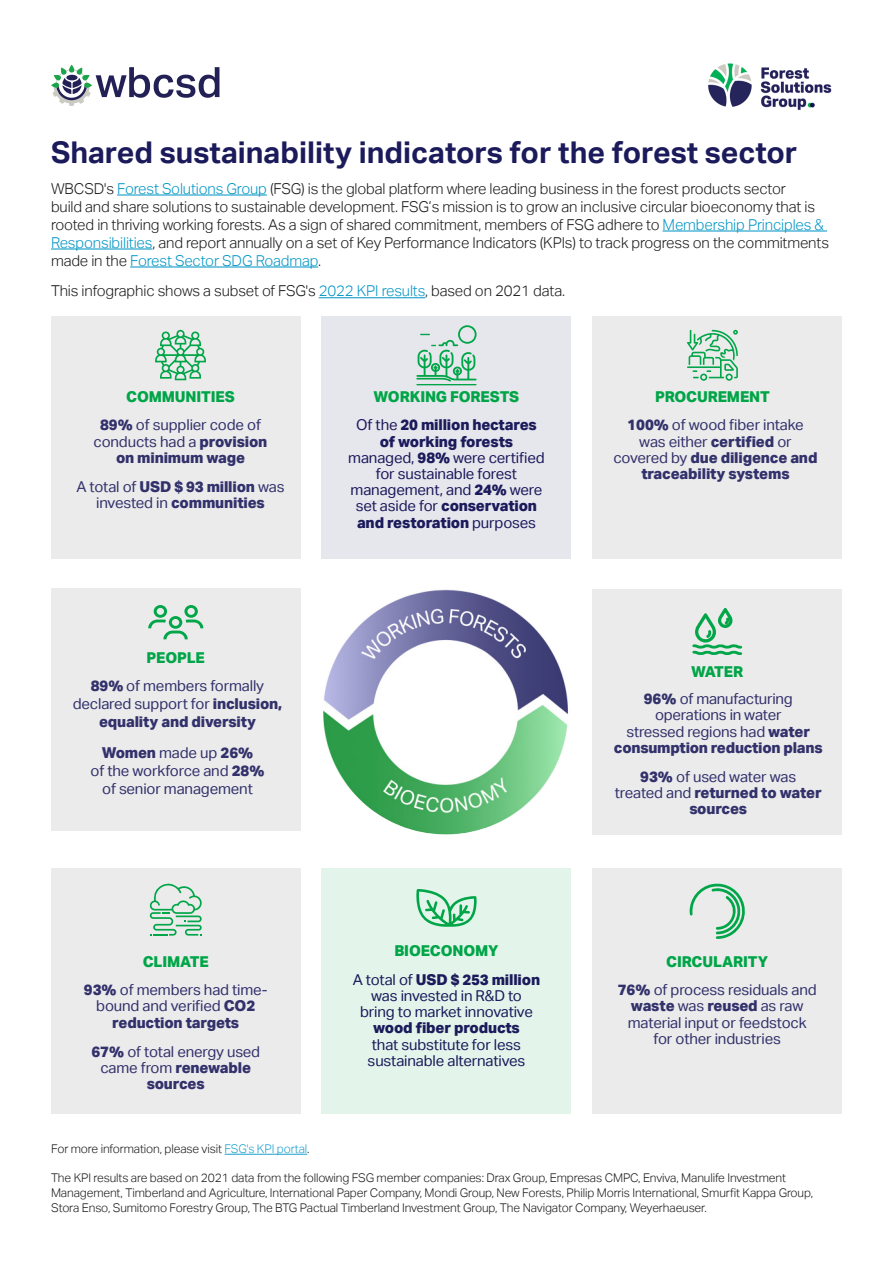
<style>
.page{position:relative;width:893px;height:1263px;background:#fff}
.page>*{position:absolute;margin:0;border:0;box-sizing:border-box;transform-origin:0 0}
.t1{font:700 30px "Aktiv Grotesk";color:#1b1a5b}
.CORPO{font:300 15px/18px "Aktiv Grotesk";letter-spacing:-.01em;color:#1a1a1a}
.CORPO-2{font:15px/16.2px "Aktiv Grotesk";letter-spacing:-.01em;color:#32316b;text-align:center}
.CORPO-3{font:15px/16.2px "Aktiv Grotesk";letter-spacing:-.01em;color:#1b1a5b;text-align:center}
.CORPO-4{font:800 15px/16.2px "Aktiv Grotesk";letter-spacing:-.01em;color:#32316b;text-align:center}
.CORPO-5{font:800 15px "Aktiv Grotesk";letter-spacing:-.01em;color:#00a547}
.RODAPE{font:300 12px/15px "Aktiv Grotesk";letter-spacing:-.01em;color:#1a1a1a}
.s1{color:#0095c6}
.s2{font-weight:800}
.s3{font-weight:400}
.s4{color:#1aa0cc}
</style>
<div class="page">
<svg style="left:51px;top:65px;width:168px;height:41px"></svg>
<hr style="left:117px;top:194px;width:150px;height:1px;background:#0095c6">
<hr style="left:663px;top:230px;width:164px;height:1px;background:#0095c6">
<hr style="left:51px;top:248px;width:101px;height:1px;background:#0095c6">
<hr style="left:130px;top:266px;width:188px;height:1px;background:#0095c6">
<hr style="left:319px;top:297px;width:106px;height:1px;background:#0095c6">
<img style="left:708px;top:63px;width:124px;height:47px">
<div style="left:51px;top:317px;width:249px;height:242px;background:#ebebec"></div>
<svg style="left:155px;top:330px;width:51px;height:50px"></svg>
<div style="left:322px;top:317px;width:249px;height:242px;background:#e6e6ed"></div>
<div style="left:322px;top:867px;width:249px;height:246px;background:#e3f5eb"></div>
<div style="left:51px;top:867px;width:249px;height:246px;background:#ebebec"></div>
<svg style="left:149px;top:883px;width:53px;height:53px"></svg>
<div style="left:51px;top:589px;width:249px;height:242px;background:#ebebec"></div>
<svg style="left:148px;top:605px;width:55px;height:34px"></svg>
<div style="left:592px;top:589px;width:250px;height:245px;background:#ebebec"></div>
<svg style="left:692px;top:608px;width:50px;height:47px"></svg>
<div style="left:592px;top:317px;width:250px;height:242px;background:#ebebec"></div>
<svg style="left:687px;top:330px;width:51px;height:51px"></svg>
<div style="left:592px;top:867px;width:250px;height:246px;background:#ebebec"></div>
<svg style="left:690px;top:883px;width:55px;height:56px"></svg>
<svg style="left:416px;top:889px;width:61px;height:38px"></svg>
<svg style="left:416px;top:325px;width:61px;height:60px"></svg>
<img style="left:323px;top:589px;width:245px;height:245px">
<hr style="left:225px;top:1154px;width:82px;height:1px;background:#1aa0cc">
<p class="t1" style="left:51px;top:135px;width:748px">Shared sustainability indicators for the forest sector</p>
<p class="CORPO" style="left:51px;top:179px;width:779px">WBCSD's <span class="s1">Forest Solutions Group</span> (FSG) is the global platform where leading business in the forest products sector<br>build and share solutions to sustainable development. FSG’s mission is to grow an inclusive circular bioeconomy that is rooted in thriving working forests. As a sign of shared commitment, members of FSG adhere to <span class="s1">Membership Principles &amp; Responsibilities</span>, and report annually on a set of Key Performance Indicators (KPIs) to track progress on the commitments made in the <span class="s1">Forest Sector SDG Roadmap</span>.</p>
<p class="CORPO" style="left:51px;top:282px;width:515px">This infographic shows a subset of FSG's <span class="s1">2022 KPI results</span>, based on 2021 data.</p>
<p class="CORPO-5" style="left:126px;top:387px;width:110px">COMMUNITIES</p>
<p class="CORPO-2" style="left:94px;top:417px;width:175px"><span class="s2">89%</span> of supplier code of conducts had a <span class="s2">provision on minimum wage</span></p>
<p class="CORPO-4" style="left:76px;top:478px;width:210px"><span class="s3">A total of</span> USD $ 93 million <span class="s3">was invested in</span> communities</p>
<p class="CORPO-5" style="left:147px;top:648px;width:60px">PEOPLE</p>
<p class="CORPO-2" style="left:73px;top:677px;width:211px;line-height:18px"><span class="s2">89%</span> of members formally declared support for <span class="s2">inclusion, equality and diversity</span></p>
<p class="CORPO-2" style="left:91px;top:744px;width:175px;line-height:18px"><span class="s2">Women</span> made up <span class="s2">26%<br></span>of the workforce and <span class="s2">28% </span>of senior management</p>
<p class="CORPO-5" style="left:374px;top:387px;width:147px">WORKING FORESTS</p>
<p class="CORPO-3" style="left:348px;top:417px;width:198px">Of the <span class="s2">20 million hectares of working forests </span>managed, <span class="s2">98%</span> were certified for sustainable forest management, and <span class="s2">24%</span> were set aside for <span class="s2">conservation and restoration</span> purposes</p>
<p class="CORPO-5" style="left:143px;top:952px;width:67px">CLIMATE</p>
<p class="CORPO-2" style="left:84px;top:982px;width:185px"><span class="s2">93%</span> of members had time&shy;bound and verified <span class="s2">CO2 reduction targets</span></p>
<p class="CORPO-2" style="left:91px;top:1043px;width:170px"><span class="s2">67%</span> of total energy used came from <span class="s2">renewable sources</span></p>
<p class="RODAPE" style="left:51px;top:1141px;width:260px">For more information, please visit <span class="s4">FSG's KPI portal</span>.</p>
<p class="CORPO-5" style="left:394px;top:941px;width:106px">BIOECONOMY</p>
<p class="CORPO-3" style="left:353px;top:971px;width:189px">A total of <span class="s2">USD $ 253 million </span>was invested in R&amp;D to bring to market innovative <span class="s2">wood fiber products<br></span>that substitute for less sustainable alternatives</p>
<p class="CORPO-5" style="left:655px;top:387px;width:116px">PROCUREMENT</p>
<p class="CORPO-4" style="left:613px;top:417px;width:206px">100% <span class="s3">of wood fiber intake was either</span> certified <span class="s3">or covered by</span> due diligence and traceability systems</p>
<p class="CORPO-5" style="left:691px;top:662px;width:54px">WATER</p>
<p class="CORPO-2" style="left:614px;top:691px;width:210px"><span class="s2">96%</span> of manufacturing operations in water<br>stressed regions had <span class="s2">water consumption reduction plans</span></p>
<p class="CORPO-4" style="left:615px;top:768px;width:208px">93% <span class="s3">of used water was treated and</span> returned to water sources</p>
<p class="CORPO-5" style="left:666px;top:952px;width:103px">CIRCULARITY</p>
<p class="CORPO-2" style="left:618px;top:982px;width:201px"><span class="s2">76%</span> of process residuals and <span class="s2">waste</span> was <span class="s2">reused</span> as raw material input or feedstock for other industries</p>
<p class="RODAPE" style="left:51px;top:1170px;width:764px">The KPI results are based on 2021 data from the following FSG member companies: Drax Group, Empresas CMPC, Enviva, Manulife Investment<br>Management, Timberland and Agriculture, International Paper Company, Mondi Group, New Forests, Philip Morris International, Smurfit Kappa Group,<br>Stora Enso, Sumitomo Forestry Group, The BTG Pactual Timberland Investment Group, The Navigator Company, Weyerhaeuser.</p>
</div>
